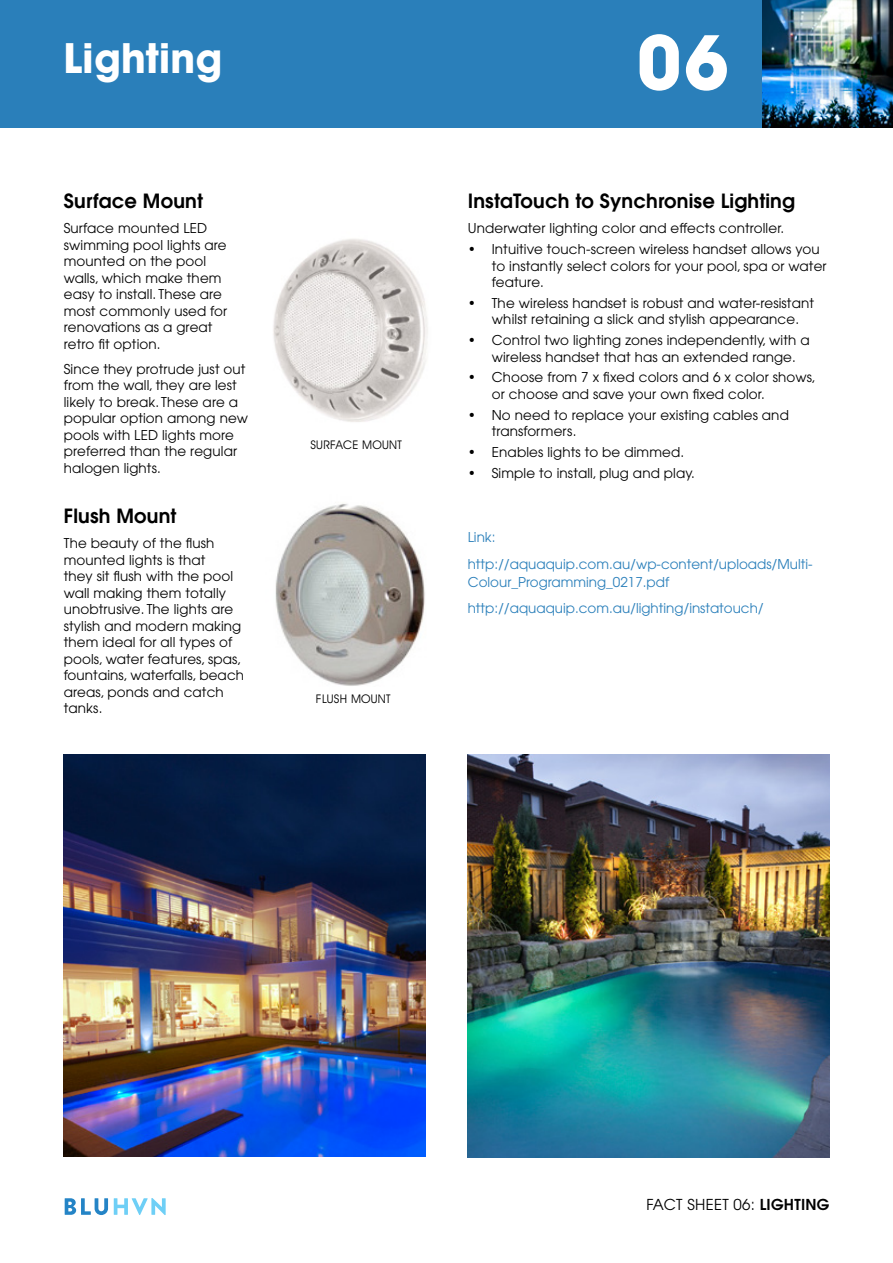
<style>
.page{position:relative;width:893px;height:1263px;background:#fff}
.page>*{position:absolute;margin:0;border:0;box-sizing:border-box;transform-origin:0 0}
.t1{font:700 76.5px "Avant Garde IT Cby BT";color:#fff}
.t2{font:700 42px "Avant Garde IT Cby BT";color:#fff}
.t3{font:600 19.5px "Avant Garde";letter-spacing:.01em;color:#000}
.t4{font:15px "Avant Garde";letter-spacing:.02em;color:#000}
.t5{font:13.5px/16.5px "Avant Garde";letter-spacing:.01em;color:#000}
.t6{font:13.5px/26.5px "Avant Garde";color:#2a7fba}
.t7{font:12px "Avant Garde IT Cby BT";letter-spacing:.02em;color:#000}
.s1{font-weight:600}
</style>
<div class="page">
<div style="left:0;top:0;width:763px;height:128px;background:#2a7fba"></div>
<img style="left:275px;top:504px;width:150px;height:182px">
<svg style="left:65px;top:1198px;width:43px;height:17px"></svg>
<svg style="left:114px;top:1198px;width:52px;height:17px"></svg>
<img style="left:273px;top:239px;width:155px;height:183px">
<img style="left:64px;top:754px;width:361px;height:403px">
<img style="left:468px;top:754px;width:362px;height:403px">
<img style="left:763px;top:0;width:130px;height:128px">
<h2 class="t2" style="left:64px;top:33px;width:160px">Lighting</h2>
<h1 class="t1" style="left:636px;top:16px;width:94px">06</h1>
<h3 class="t3" style="left:64px;top:189px;width:141px">Surface Mount</h3>
<p class="t5" style="left:64px;top:220px;width:165px">Surface mounted LED swimming pool lights are mounted on the pool walls, which make them easy to install. These are most commonly used for renovations as a great retro fit option.</p>
<p class="t5" style="left:64px;top:361px;width:186px">Since they protrude just out from the wall, they are lest likely to break. These are a popular option among new pools with LED lights more preferred than the regular halogen lights.</p>
<h3 class="t3" style="left:64px;top:503px;width:114px">Flush Mount</h3>
<p class="t5" style="left:64px;top:535px;width:182px">The beauty of the flush mounted lights is that<br>they sit flush with the pool wall making them totally unobtrusive. The lights are stylish and modern making them ideal for all types of pools, water features, spas, fountains, waterfalls, beach areas, ponds and catch tanks.</p>
<p class="t7" style="left:310px;top:437px;width:93px">SURFACE MOUNT</p>
<p class="t7" style="left:316px;top:692px;width:76px">FLUSH MOUNT</p>
<h3 class="t3" style="left:468px;top:189px;width:329px">InstaTouch to Synchronise Lighting</h3>
<p class="t5" style="left:468px;top:220px;width:318px">Underwater lighting color and effects controller.</p>
<p class="t5" style="left:492px;top:241px;width:336px;text-indent:-24px">• Intuitive touch-screen wireless handset allows you to instantly select colors for your pool, spa or water feature.</p>
<p class="t5" style="left:492px;top:295px;width:324px;text-indent:-24px">• The wireless handset is robust and water-resistant whilst retaining a slick and stylish appearance.</p>
<p class="t5" style="left:492px;top:332px;width:319px;text-indent:-24px">• Control two lighting zones independently, with a wireless handset that has an extended range.</p>
<p class="t5" style="left:492px;top:369px;width:326px;text-indent:-24px">• Choose from 7 x fixed colors and 6 x color shows, or choose and save your own fixed color.</p>
<p class="t5" style="left:492px;top:406px;width:299px;text-indent:-24px">• No need to replace your existing cables and transformers.</p>
<p class="t5" style="left:468px;top:444px;width:218px">• Enables lights to be dimmed.</p>
<p class="t5" style="left:468px;top:464px;width:229px">• Simple to install, plug and play.</p>
<p class="t6" style="left:468px;top:524px;width:346px">Link: http://aquaquip.com.au/wp-content/uploads/Multi-</p>
<p class="t6" style="left:468px;top:568px;width:298px">Colour_Programming_0217.pdf http://aquaquip.com.au/lighting/instatouch/</p>
<p class="t4" style="left:646px;top:1196px;width:185px">FACT SHEET 06: <span class="s1">LIGHTING</span></p>
</div>
